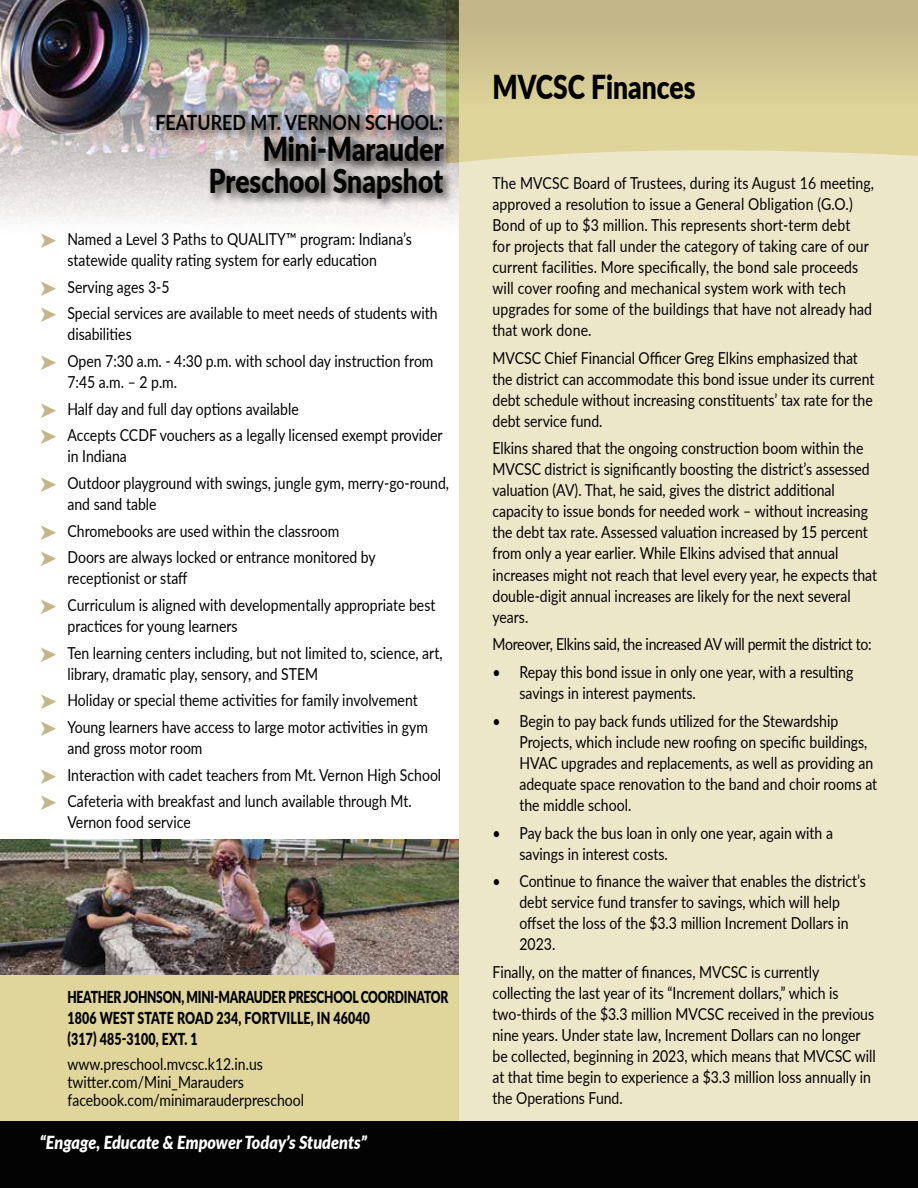
<style>
.page{position:relative;width:918px;height:1188px;background:#fff}
.page>*{position:absolute;margin:0;border:0;box-sizing:border-box;transform-origin:0 0}
.t1{font:900 33px/31.5px "Lato";color:#030303;text-align:right;scale:.8 1}
.t2{font:900 33px "Lato";color:#000;scale:.8 1}
.t3{font:700 21px "Lato";color:#030303;scale:.85 1}
.t4{font:italic 900 18px "Lato";color:#fff;scale:.9 1}
.t5{font:16.5px/21px "Lato";color:#000;scale:.85 1}
.t6{font:900 16.5px/21px "Lato";letter-spacing:-.02em;color:#000;scale:.73 1}
.t7{font:16.5px "Lato";letter-spacing:-.02em;color:#000;scale:.85 1}
.s1{color:#c3b789}
</style>
<div class="page">
<div style="left:459px;top:0;width:459px;height:1134px;background:#ede7c9"></div>
<img style="left:0;top:839px;width:459px;height:136px">
<svg style="left:459px;top:108px;width:459px;height:54px;fill:#dfd59a"></svg>
<div style="left:0;top:0;width:918px;height:108px;background:linear-gradient(to bottom,#beb286,#dcd298)"></div>
<div style="left:0;top:975px;width:459px;height:150px;background:#e0d69b"></div>
<img style="left:0;top:0;width:459px;height:222px">
<img style="left:0;top:0;width:150px;height:133px">
<div style="left:154px;top:111px;width:302px;height:100px;background:#000;opacity:.75"></div>
<div style="left:0;top:1121px;width:918px;height:67px;background:#030303"></div>
<p class="t3" style="left:155px;top:107px;width:340px">FEATURED MT. VERNON SCHOOL:</p>
<h1 class="t1" style="left:209px;top:132px;width:295px">Mini-Marauder<br>Preschool Snapshot</h1>
<p class="t5" style="left:40px;top:228px;width:438px;text-align:center"><span class="s1">➤</span> Named a Level 3 Paths to QUALITY™ program: Indiana’s statewide quality rating system for early education</p>
<p class="t5" style="left:40px;top:273px;width:469px;line-height:26.7px"><span class="s1">➤</span> Serving ages 3-5<br><span class="s1">➤</span> Special services are available to meet needs of students with</p>
<p class="t5" style="left:40px;top:320px;width:464px;line-height:26.7px;text-indent:27px">disabilities<br><span class="s1">➤</span> Open 7:30 a.m. - 4:30 p.m. with school day instruction from</p>
<p class="t5" style="left:40px;top:368px;width:475px;line-height:26.7px;text-indent:27px">7:45 a.m. – 2 p.m.<br><span class="s1">➤</span> Half day and full day options available<br><span class="s1">➤</span> Accepts CCDF vouchers as a legally licensed exempt provider</p>
<p class="t5" style="left:40px;top:442px;width:482px;line-height:26.7px;text-indent:27px">in Indiana<br><span class="s1">➤</span> Outdoor playground with swings, jungle gym, merry-go-round,</p>
<p class="t5" style="left:40px;top:490px;width:396px;line-height:26.7px;text-indent:27px">and sand table<br><span class="s1">➤</span> Chromebooks are used within the classroom<br><span class="s1">➤</span> Doors are always locked or entrance monitored by</p>
<p class="t5" style="left:40px;top:564px;width:466px;line-height:26.7px;text-indent:27px">receptionist or staff<br><span class="s1">➤</span> Curriculum is aligned with developmentally appropriate best</p>
<p class="t5" style="left:40px;top:612px;width:475px;line-height:26.7px;text-indent:27px">practices for young learners<br><span class="s1">➤</span> Ten learning centers including, but not limited to, science, art,</p>
<p class="t5" style="left:40px;top:660px;width:457px;line-height:26.7px;text-indent:27px">library, dramatic play, sensory, and STEM<br><span class="s1">➤</span> Holiday or special theme activities for family involvement <span class="s1">➤</span> Young learners have access to large motor activities in gym</p>
<p class="t5" style="left:40px;top:734px;width:473px;line-height:26.7px;text-indent:27px">and gross motor room<br><span class="s1">➤</span> Interaction with cadet teachers from Mt. Vernon High School <span class="s1">➤</span> Cafeteria with breakfast and lunch available through Mt.</p>
<p class="t5" style="left:67px;top:811px;width:147px">Vernon food service</p>
<p class="t6" style="left:68px;top:986px;width:523px">HEATHER JOHNSON, MINI-MARAUDER PRESCHOOL COORDINATOR<br>1806 WEST STATE ROAD 234, FORTVILLE, IN 46040<br>(317) 485-3100, EXT. 1</p>
<p class="t5" style="left:68px;top:1055px;width:280px;line-height:18px">www.preschool.mvcsc.k12.in.us twitter.com/Mini_Marauders facebook.com/minimarauderpreschool</p>
<p class="t4" style="left:40px;top:1129px;width:365px">“Engage, Educate &amp; Empower Today’s Students”</p>
<h1 class="t2" style="left:492px;top:62px;width:255px">MVCSC Finances</h1>
<p class="t5" style="left:492px;top:172px;width:450px">The MVCSC Board of Trustees, during its August 16 meeting, approved a resolution to issue a General Obligation (G.O.)<br>Bond of up to $3 million. This represents short-term debt<br>for projects that fall under the category of taking care of our current facilities. More specifically, the bond sale proceeds will cover roofing and mechanical system work with tech upgrades for some of the buildings that have not already had that work done.</p>
<p class="t5" style="left:492px;top:347px;width:451px">MVCSC Chief Financial Officer Greg Elkins emphasized that the district can accommodate this bond issue under its current debt schedule without increasing constituents’ tax rate for the debt service fund.</p>
<p class="t5" style="left:492px;top:437px;width:454px">Elkins shared that the ongoing construction boom within the MVCSC district is significantly boosting the district’s assessed valuation (AV). That, he said, gives the district additional capacity to issue bonds for needed work – without increasing the debt tax rate. Assessed valuation increased by 15 percent from only a year earlier. While Elkins advised that annual increases might not reach that level every year, he expects that double-digit annual increases are likely for the next several years.</p>
<p class="t7" style="left:492px;top:632px;width:448px">Moreover, Elkins said, the increased AV will permit the district to:</p>
<p class="t5" style="left:519px;top:661px;width:394px;text-indent:-27px">• Repay this bond issue in only one year, with a resulting savings in interest payments.</p>
<p class="t5" style="left:519px;top:710px;width:422px;text-indent:-27px">• Begin to pay back funds utilized for the Stewardship Projects, which include new roofing on specific buildings, HVAC upgrades and replacements, as well as providing an adequate space renovation to the band and choir rooms at the middle school.</p>
<p class="t5" style="left:519px;top:821px;width:370px;text-indent:-27px">• Pay back the bus loan in only one year, again with a savings in interest costs.</p>
<p class="t5" style="left:519px;top:870px;width:409px;text-indent:-27px">• Continue to finance the waiver that enables the district’s debt service fund transfer to savings, which will help offset the loss of the $3.3 million Increment Dollars in 2023.</p>
<p class="t5" style="left:492px;top:961px;width:453px">Finally, on the matter of finances, MVCSC is currently collecting the last year of its “Increment dollars,” which is two-thirds of the $3.3 million MVCSC received in the previous nine years. Under state law, Increment Dollars can no longer be collected, beginning in 2023, which means that MVCSC will at that time begin to experience a $3.3 million loss annually in the Operations Fund.</p>
</div>
